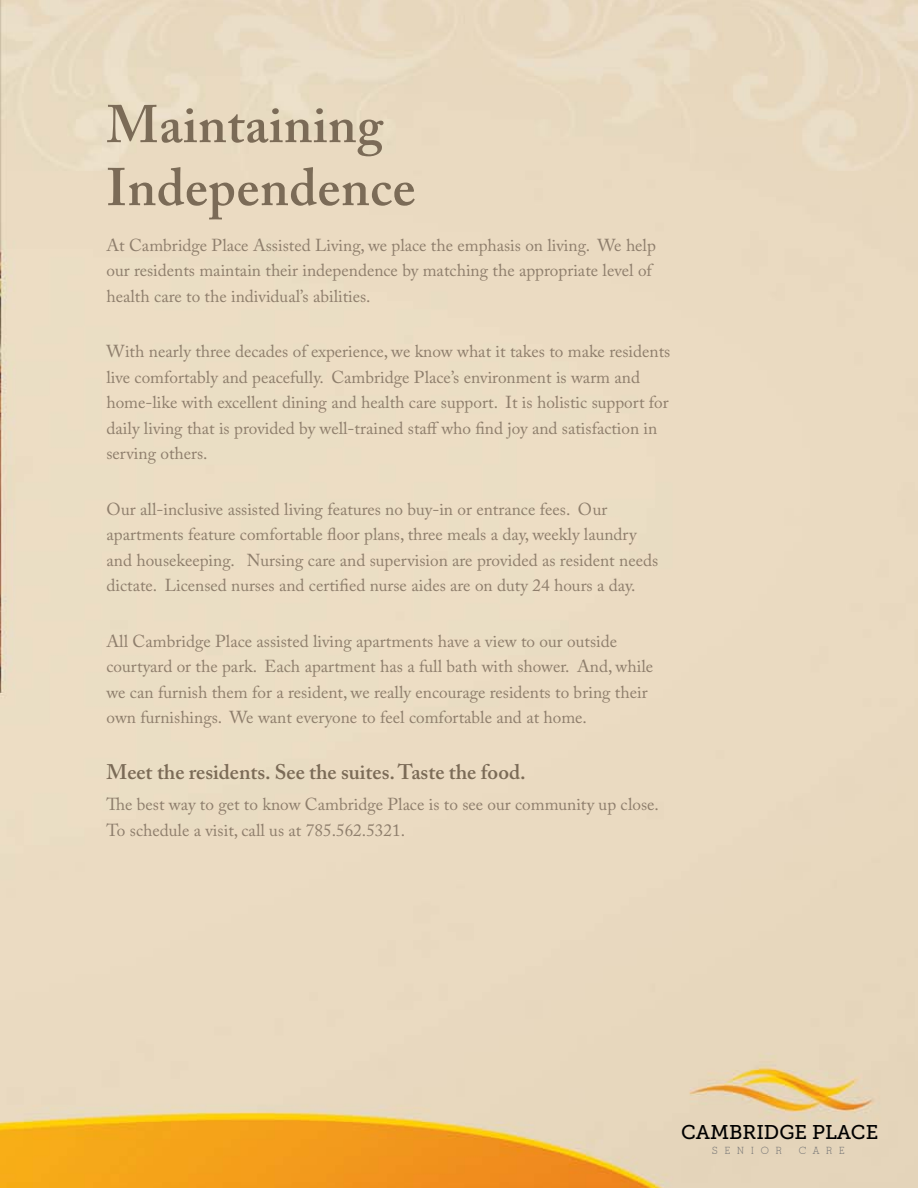
<style>
.page{position:relative;width:918px;height:1188px;background:#eadac1}
.page>*{position:absolute;margin:0;border:0;box-sizing:border-box;transform-origin:0 0}
.t1{font:600 52.5px/63px "Adobe Caslon Pro";letter-spacing:.01em;color:#7b6b57}
.t2{font:600 21px "Adobe Caslon Pro";color:#7b6b57}
.t3{font:19.8px "Museo Slab 500";color:#000}
.t4{font:17.25px/25.5px "Adobe Caslon Pro";color:#8e7e6c}
.t5{font:300 9.9px "Stymie BT";letter-spacing:.7em;color:#727273}
</style>
<div class="page">
<h1 class="t1" style="left:106px;top:92px;width:310px">Maintaining<br>Independence</h1>
<p class="t4" style="left:106px;top:232px;width:551px">At Cambridge Place Assisted Living, we place the emphasis on living. We help our residents maintain their independence by matching the appropriate level of health care to the individual’s abilities.</p>
<p class="t4" style="left:106px;top:339px;width:565px">With nearly three decades of experience, we know what it takes to make residents live comfortably and peacefully. Cambridge Place’s environment is warm and home-like with excellent dining and health care support. It is holistic support for daily living that is provided by well-trained staff who find joy and satisfaction in serving others.</p>
<p class="t4" style="left:106px;top:496px;width:553px">Our all-inclusive assisted living features no buy-in or entrance fees. Our apartments feature comfortable floor plans, three meals a day, weekly laundry and housekeeping. Nursing care and supervision are provided as resident needs dictate. Licensed nurses and certified nurse aides are on duty 24 hours a day.</p>
<p class="t4" style="left:106px;top:628px;width:548px">All Cambridge Place assisted living apartments have a view to our outside courtyard or the park. Each apartment has a full bath with shower. And, while we can furnish them for a resident, we really encourage residents to bring their own furnishings. We want everyone to feel comfortable and at home.</p>
<p class="t2" style="left:106px;top:759px;width:421px">Meet the residents. See the suites. Taste the food.</p>
<p class="t4" style="left:106px;top:792px;width:554px">The best way to get to know Cambridge Place is to see our community up close.<br>To schedule a visit, call us at 785.562.5321.</p>
<p class="t3" style="left:681px;top:1121px;width:199px">CAMBRIDGE PLACE</p>
<p class="t5" style="left:712px;top:1145px;width:71px">SENIOR</p>
<p class="t5" style="left:799px;top:1145px;width:48px">CARE</p>
</div>
